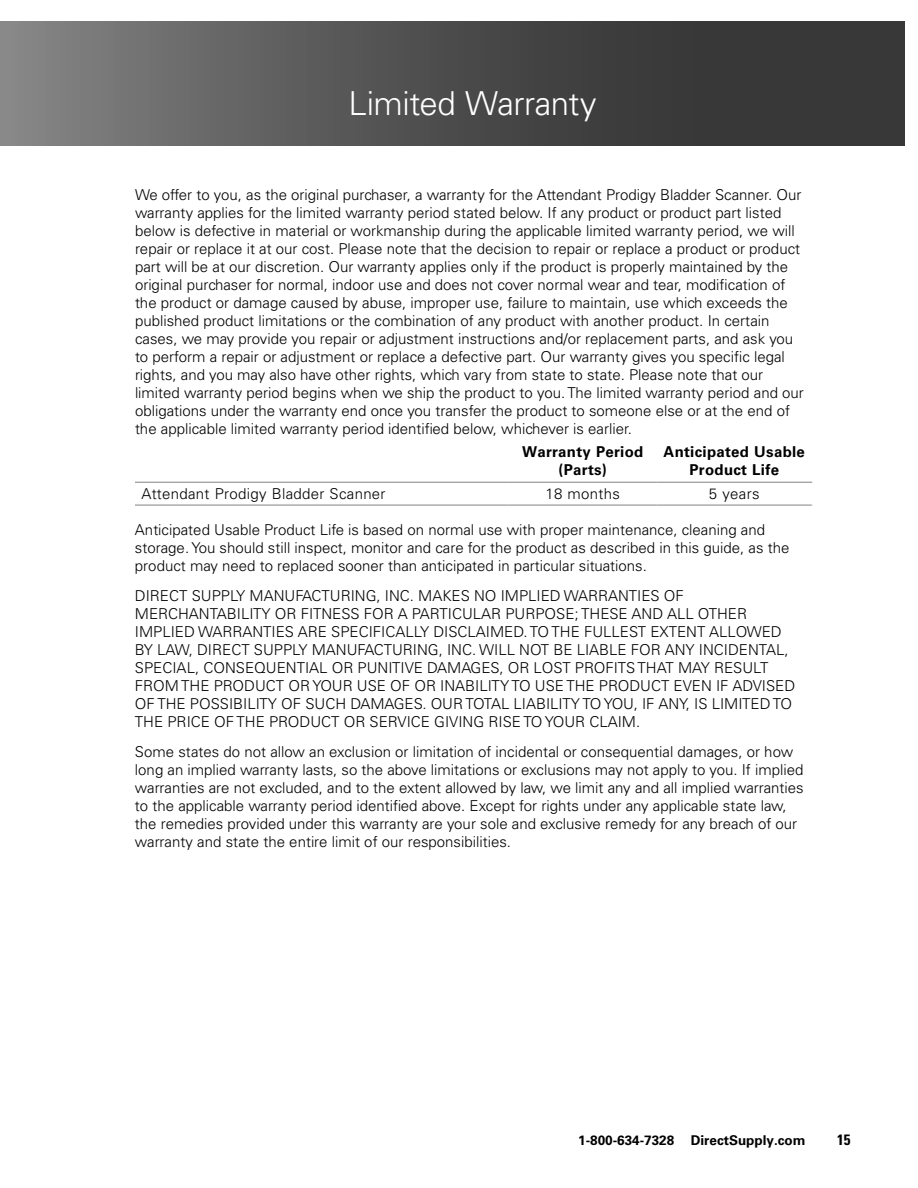
<style>
.page{position:relative;width:918px;height:1188px;background:#fff}
.page>*{position:absolute;margin:0;border:0;box-sizing:border-box;transform-origin:0 0}
.t1{font:300 33px "Univers LT Std";letter-spacing:-.015em;color:#fff}
.t2{font:300 15px/18px "Univers LT Std";color:#000}
.t3{font:700 15px/18px "Univers LT Std";letter-spacing:.02em;color:#000;text-align:center}
.t4{font:300 15px "Univers LT Std";letter-spacing:.02em;color:#000}
.t5{font:700 condensed 15px "Univers LT Std";color:#000}
.t6{font:700 13.5px "Univers LT Std";color:#000}
</style>
<div class="page">
<div style="left:0;top:21px;width:904px;height:124px;background:linear-gradient(to right,#7d7d7d,#282828)"></div>
<hr style="left:135px;top:505px;width:374px;height:1px;background:#838383">
<hr style="left:509px;top:505px;width:148px;height:1px;background:#838383">
<hr style="left:657px;top:505px;width:155px;height:1px;background:#838383">
<hr style="left:135px;top:482px;width:374px;height:1px;background:#838383">
<hr style="left:509px;top:482px;width:148px;height:1px;background:#838383">
<hr style="left:657px;top:482px;width:155px;height:1px;background:#838383">
<h1 class="t1" style="left:349px;top:84px;width:249px">Limited Warranty</h1>
<p class="t2" style="left:135px;top:186px;width:670px">We offer to you, as the original purchaser, a warranty for the Attendant Prodigy Bladder Scanner. Our warranty applies for the limited warranty period stated below. If any product or product part listed below is defective in material or workmanship during the applicable limited warranty period, we will repair or replace it at our cost. Please note that the decision to repair or replace a product or product part will be at our discretion. Our warranty applies only if the product is properly maintained by the original purchaser for normal, indoor use and does not cover normal wear and tear, modification of the product or damage caused by abuse, improper use, failure to maintain, use which exceeds the published product limitations or the combination of any product with another product. In certain cases, we may provide you repair or adjustment instructions and/or replacement parts, and ask you to perform a repair or adjustment or replace a defective part. Our warranty gives you specific legal rights, and you may also have other rights, which vary from state to state. Please note that our limited warranty period begins when we ship the product to you. The limited warranty period and our obligations under the warranty end once you transfer the product to someone else or at the end of the applicable limited warranty period identified below, whichever is earlier.</p>
<p class="t3" style="left:522px;top:443px;width:123px">Warranty Period (Parts)</p>
<p class="t3" style="left:664px;top:443px;width:143px">Anticipated Usable<br>Product Life</p>
<p class="t4" style="left:141px;top:485px;width:246px">Attendant Prodigy Bladder Scanner</p>
<p class="t4" style="left:545px;top:485px;width:76px">18 months</p>
<p class="t2" style="left:709px;top:485px;width:52px">5 years</p>
<p class="t2" style="left:135px;top:521px;width:656px">Anticipated Usable Product Life is based on normal use with proper maintenance, cleaning and storage. You should still inspect, monitor and care for the product as described in this guide, as the product may need to replaced sooner than anticipated in particular situations.</p>
<p class="t2" style="left:135px;top:587px;width:662px">DIRECT SUPPLY MANUFACTURING, INC. MAKES NO IMPLIED WARRANTIES OF MERCHANTABILITY OR FITNESS FOR A PARTICULAR PURPOSE; THESE AND ALL OTHER IMPLIED WARRANTIES ARE SPECIFICALLY DISCLAIMED. TO THE FULLEST EXTENT ALLOWED BY LAW, DIRECT SUPPLY MANUFACTURING, INC. WILL NOT BE LIABLE FOR ANY INCIDENTAL, SPECIAL, CONSEQUENTIAL OR PUNITIVE DAMAGES, OR LOST PROFITS THAT MAY RESULT FROM THE PRODUCT OR YOUR USE OF OR INABILITY TO USE THE PRODUCT EVEN IF ADVISED OF THE POSSIBILITY OF SUCH DAMAGES. OUR TOTAL LIABILITY TO YOU, IF ANY, IS LIMITED TO THE PRICE OF THE PRODUCT OR SERVICE GIVING RISE TO YOUR CLAIM.</p>
<p class="t2" style="left:135px;top:743px;width:670px">Some states do not allow an exclusion or limitation of incidental or consequential damages, or how long an implied warranty lasts, so the above limitations or exclusions may not apply to you. If implied warranties are not excluded, and to the extent allowed by law, we limit any and all implied warranties to the applicable warranty period identified above. Except for rights under any applicable state law, the remedies provided under this warranty are your sole and exclusive remedy for any breach of our warranty and state the entire limit of our responsibilities.</p>
<p class="t6" style="left:578px;top:1132px;width:229px">1-800-634-7328 DirectSupply.com</p>
<p class="t5" style="left:837px;top:1130px;width:15px">15</p>
</div>
